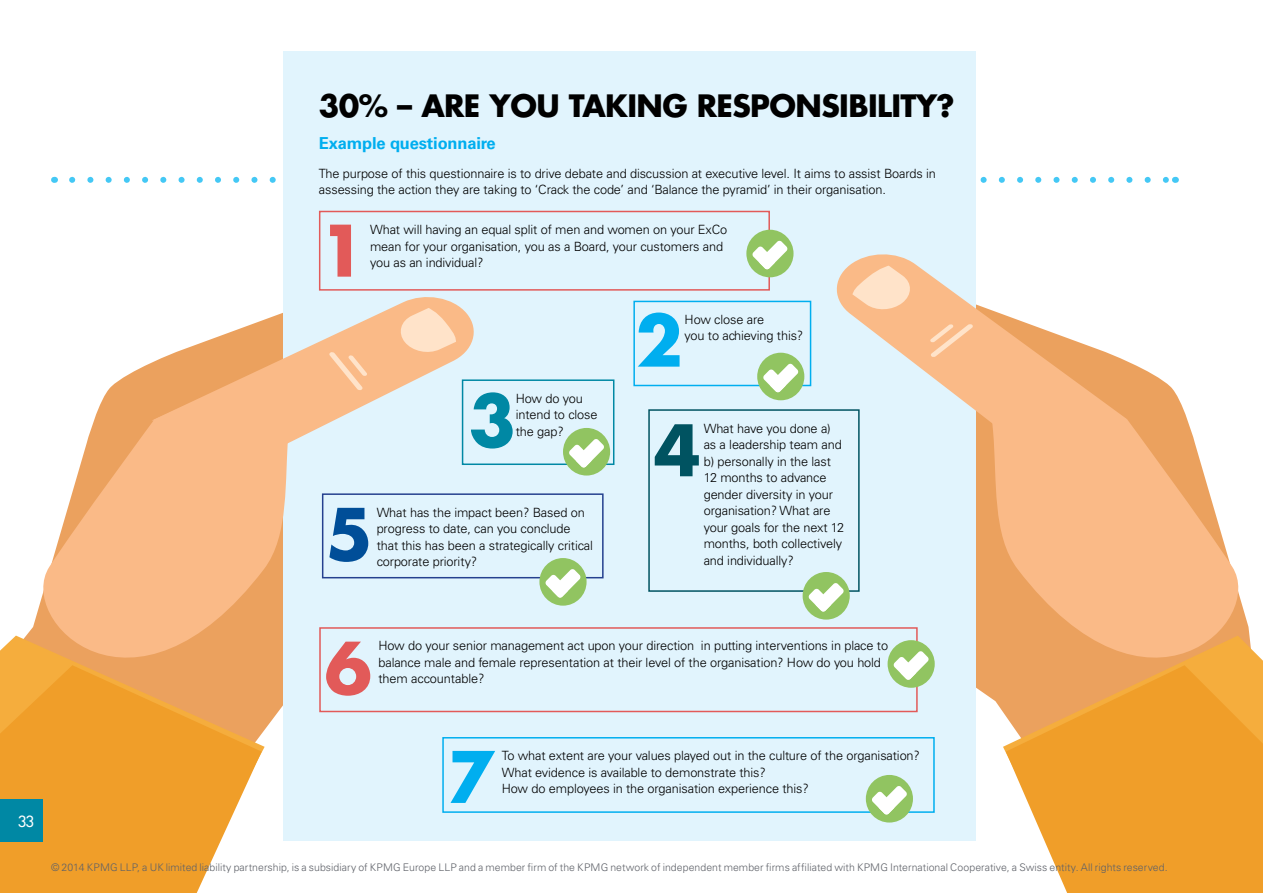
<style>
.page{position:relative;width:1263px;height:893px;background:#fff}
.page>*{position:absolute;margin:0;border:0;box-sizing:border-box;transform-origin:0 0}
.t1{font:700 69px "Futura";color:#e25a59}
.t2{font:700 69px "Futura";color:#00aeef}
.t3{font:700 69px "Futura";color:#0088a4}
.t4{font:700 69px "Futura";color:#005361}
.t5{font:700 69px "Futura";color:#004e98}
.t6{font:700 30px "Futura";letter-spacing:-.02em;color:#000}
.t7{font:700 16.5px "Univers LT Std";letter-spacing:-.01em;color:#00aeef}
.t8{font:15px "Futura";color:#fff}
.t9{font:300 12.75px/16.5px "Univers LT Std";letter-spacing:-.01em;color:#000}
.t10{font:300 10.5px "Univers LT Std";letter-spacing:.005em;color:#5e6168}
</style>
<div class="page">
<svg style="left:72px;top:177px;width:1094px;height:6px"></svg>
<div style="left:283px;top:51px;width:693px;height:790px;background:#e1f4fd"></div>
<svg style="left:976px;top:369px;width:274px;height:343px;fill:#faba87"></svg>
<svg style="left:836px;top:254px;width:308px;height:187px"></svg>
<svg style="left:852px;top:266px;width:60px;height:45px;background:#fdd3af"></svg>
<svg style="left:930px;top:324px;width:43px;height:33px"></svg>
<svg style="left:15px;top:372px;width:272px;height:357px;fill:#faba87"></svg>
<svg style="left:133px;top:297px;width:341px;height:162px"></svg>
<svg style="left:397px;top:308px;width:60px;height:47px;background:#fcd2ad"></svg>
<svg style="left:329px;top:352px;width:38px;height:38px"></svg>
<svg style="left:0;top:636px;width:265px;height:116px;background:#f0aa65"></svg>
<svg style="left:0;top:665px;width:262px;height:228px;background:#f0a742"></svg>
<svg style="left:1003px;top:636px;width:260px;height:117px;background:#f1ad68"></svg>
<svg style="left:1006px;top:665px;width:257px;height:228px;background:#f0a640"></svg>
<div style="left:319px;top:211px;width:451px;height:80px;border:2px solid #e25a59"></div>
<div style="left:648px;top:409px;width:212px;height:183px;border:2px solid #005361"></div>
<div style="left:462px;top:379px;width:152px;height:86px;border:2px solid #0088a4"></div>
<div style="left:322px;top:493px;width:282px;height:85px;border:2px solid #25408f"></div>
<div style="left:319px;top:627px;width:599px;height:85px;border:2px solid #e25a59"></div>
<div style="left:633px;top:301px;width:178px;height:85px;border:2px solid #00aeef"></div>
<div style="left:442px;top:737px;width:493px;height:76px;border:2px solid #00aeef"></div>
<div style="left:746px;top:230px;width:47px;height:47px;background:#91c461;border-radius:50%"></div>
<svg style="left:752px;top:240px;width:36px;height:30px"></svg>
<div style="left:803px;top:572px;width:47px;height:48px;background:#91c461;border-radius:50%"></div>
<svg style="left:808px;top:583px;width:36px;height:29px"></svg>
<div style="left:563px;top:428px;width:47px;height:48px;background:#91c461;border-radius:50%"></div>
<svg style="left:569px;top:439px;width:35px;height:29px"></svg>
<div style="left:887px;top:640px;width:48px;height:48px;background:#91c461;border-radius:50%"></div>
<svg style="left:893px;top:651px;width:36px;height:29px"></svg>
<div style="left:539px;top:558px;width:48px;height:48px;background:#91c461;border-radius:50%"></div>
<svg style="left:545px;top:569px;width:36px;height:29px"></svg>
<div style="left:757px;top:353px;width:47px;height:47px;background:#91c461;border-radius:50%"></div>
<svg style="left:763px;top:363px;width:35px;height:29px"></svg>
<div style="left:866px;top:775px;width:47px;height:47px;background:#91c461;border-radius:50%"></div>
<svg style="left:872px;top:786px;width:35px;height:29px"></svg>
<div style="left:0;top:799px;width:43px;height:43px;background:#0088a4"></div>
<h2 class="t6" style="left:319px;top:86px;width:637px">30% – ARE YOU TAKING RESPONSIBILITY?</h2>
<p class="t7" style="left:319px;top:133px;width:178px">Example questionnaire</p>
<p class="t9" style="left:319px;top:165px;width:618px">The purpose of this questionnaire is to drive debate and discussion at executive level. It aims to assist Boards in assessing the action they are taking to ‘Crack the code’ and ‘Balance the pyramid’ in their organisation.</p>
<h1 class="t1" style="left:319px;top:205px;width:49px">1</h1>
<p class="t9" style="left:370px;top:221px;width:359px">What will having an equal split of men and women on your ExCo mean for your organisation, you as a Board, your customers and you as an individual?</p>
<h1 class="t2" style="left:635px;top:295px;width:49px">2</h1>
<p class="t9" style="left:685px;top:311px;width:120px">How close are<br>you to achieving this?</p>
<h1 class="t3" style="left:469px;top:375px;width:49px">3</h1>
<p class="t9" style="left:516px;top:390px;width:83px">How do you intend to close the gap?</p>
<h1 class="t4" style="left:654px;top:404px;width:49px">4</h1>
<p class="t9" style="left:704px;top:420px;width:142px">What have you done a) as a leadership team and b) personally in the last<br>12 months to advance gender diversity in your organisation? What are your goals for the next 12 months, both collectively</p>
<p class="t9" style="left:377px;top:504px;width:218px">What has the impact been? Based on progress to date, can you conclude that this has been a strategically critical corporate priority?</p>
<h1 class="t5" style="left:325px;top:488px;width:49px">5</h1>
<p class="t9" style="left:704px;top:552px;width:92px">and individually?</p>
<h1 class="t1" style="left:324px;top:622px;width:49px">6</h1>
<p class="t9" style="left:378px;top:638px;width:511px">How do your senior management act upon your direction in putting interventions in place to balance male and female representation at their level of the organisation? How do you hold them accountable?</p>
<p class="t8" style="left:18px;top:812px;width:18px">33</p>
<h1 class="t2" style="left:448px;top:731px;width:49px">7</h1>
<p class="t9" style="left:502px;top:747px;width:420px">To what extent are your values played out in the culture of the organisation?<br>What evidence is available to demonstrate this?<br>How do employees in the organisation experience this?</p>
<p class="t10" style="left:51px;top:861px;width:1118px">© 2014 KPMG LLP, a UK limited liability partnership, is a subsidiary of KPMG Europe LLP and a member firm of the KPMG network of independent member firms affiliated with KPMG International Cooperative, a Swiss entity. All rights reserved.</p>
</div>
